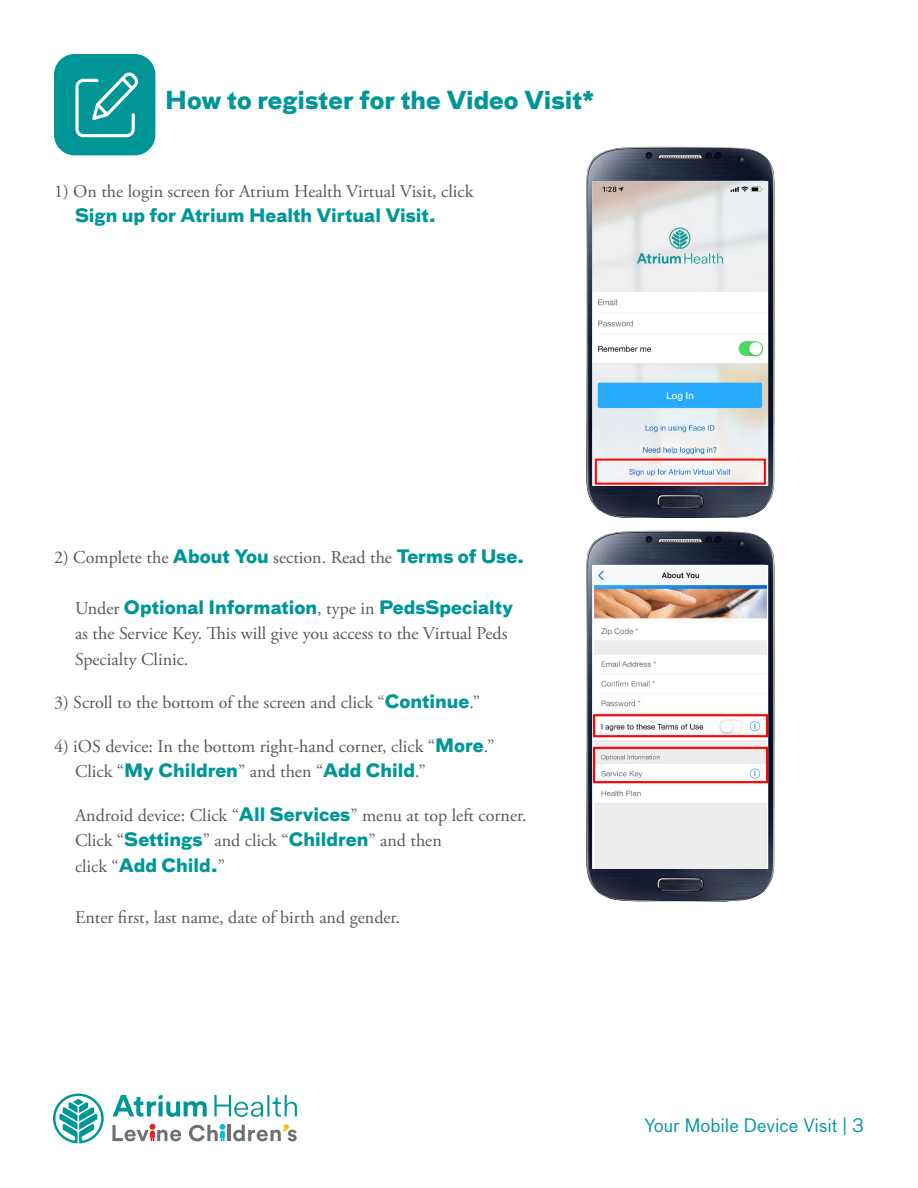
<style>
.page{position:relative;width:918px;height:1188px;background:#fff}
.page>*{position:absolute;margin:0;border:0;box-sizing:border-box;transform-origin:0 0}
.t1{font:700 24px "Bau Pro";color:#009698}
.t2{font:18px/25.5px "Adobe Garamond Pro";color:#57585a}
.t3{font:700 18px "Bau Pro";color:#009698}
.t4{font:18px "Bau Pro";color:#009698}
.s1{font-family:"Bau Pro";font-weight:700;color:#009698}
.s2{font-family:"Adobe Garamond Pro";font-weight:400;color:#57585a}
</style>
<div class="page">
<img style="left:586px;top:146px;width:189px;height:372px">
<img style="left:586px;top:530px;width:189px;height:371px">
<div style="left:54px;top:54px;width:101px;height:101px;background:#009698;border-radius:21px"></div>
<svg style="left:75px;top:72px;width:63px;height:65px"></svg>
<svg style="left:53px;top:1093px;width:51px;height:50px"></svg>
<svg style="left:113px;top:1095px;width:184px;height:22px"></svg>
<hr style="left:227px;top:1125px;width:3px;height:16px;background:#6e6f71">
<svg style="left:233px;top:1124px;width:64px;height:17px"></svg>
<svg style="left:112px;top:1124px;width:69px;height:17px"></svg>
<svg style="left:189px;top:1124px;width:37px;height:17px"></svg>
<p class="t1" style="left:165px;top:79px;width:431px">How to register for the Video Visit*</p>
<p class="t2" style="left:75px;top:179px;width:400px;text-indent:-21px">1) On the login screen for Atrium Health Virtual Visit, click<br><span class="s1">Sign up for Atrium Health Virtual Visit.</span></p>
<p class="t2" style="left:54px;top:545px;width:472px">2) Complete the <span class="s1">About You</span> section. Read the <span class="s1">Terms of Use.</span></p>
<p class="t3" style="left:75px;top:591px;width:440px"><span class="s2">Under</span> Optional Information<span class="s2">, type in</span> PedsSpecialty</p>
<p class="t2" style="left:75px;top:621px;width:434px">as the Service Key. This will give you access to the Virtual Peds</p>
<p class="t2" style="left:75px;top:647px;width:115px">Specialty Clinic.</p>
<p class="t2" style="left:54px;top:690px;width:428px">3) Scroll to the bottom of the screen and click “<span class="s1">Continue</span>.”</p>
<p class="t2" style="left:54px;top:734px;width:442px">4) iOS device: In the bottom right-hand corner, click “<span class="s1">More</span>.”</p>
<p class="t3" style="left:75px;top:755px;width:352px"><span class="s2">Click “</span>My Children<span class="s2">” and then “</span>Add Child<span class="s2">.”</span></p>
<p class="t2" style="left:75px;top:803px;width:453px">Android device: Click “<span class="s1">All Services</span>” menu at top left corner.</p>
<p class="t2" style="left:75px;top:828px;width:368px">Click “<span class="s1">Settings</span>” and click “<span class="s1">Children</span>” and then</p>
<p class="t3" style="left:75px;top:849px;width:152px"><span class="s2">click “</span>Add Child.<span class="s2">”</span></p>
<p class="t2" style="left:75px;top:905px;width:327px">Enter first, last name, date of birth and gender.</p>
<p class="t4" style="left:644px;top:1113px;width:221px">Your Mobile Device Visit | 3</p>
</div>
